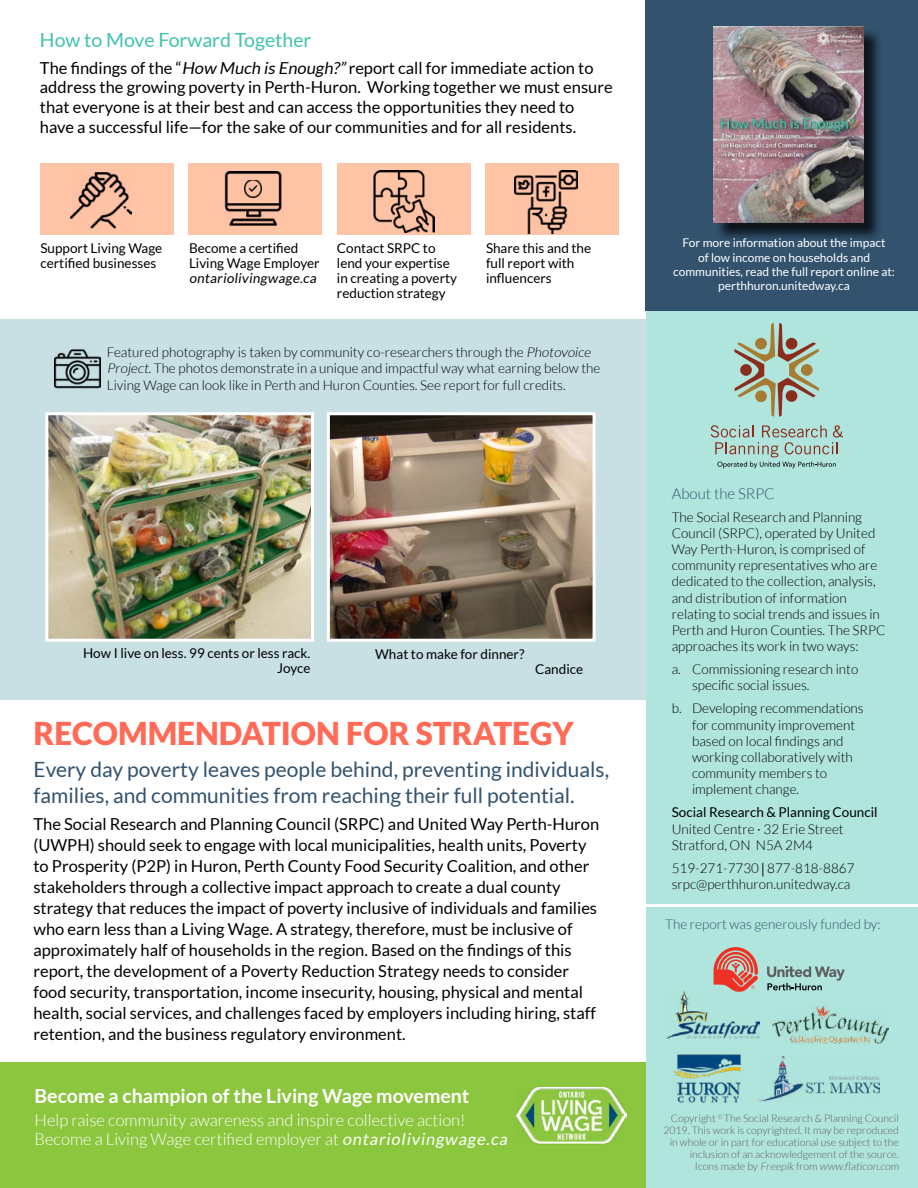
<style>
.page{position:relative;width:918px;height:1188px;background:#fff}
.page>*{position:absolute;margin:0;border:0;box-sizing:border-box;transform-origin:0 0}
.t1{font:900 31.5px "Lato";color:#ff6b57}
.t2{font:21px/25.2px "Lato";color:#32526e}
.t3{font:700 19.5px "Lato";color:#fff}
.t4{font:19.5px "Lato";color:#41c3ac}
.t5{font:16.5px/21px "Lato";color:#000}
.t6{font:300 16.5px/19.8px "Lato";color:#fff}
.t7{font:300 15px "Lato";color:#32526e}
.t8{font:300 13.5px/16.2px "Lato";color:#000}
.t9{font:13.5px/15px "Lato";color:#000}
.t10{font:300 13.5px "Lato";color:#32526e}
.t11{font:12px/14.4px "Lato";color:#fff;text-align:center}
.t12{font:300 10.5px/12px "Lato";color:#5f6062;text-align:right}
.s1{font-style:italic}
.s2{font-weight:400;font-style:italic}
.s3{font-weight:400}
.s4{font-family:"Avenir LT Std";font-weight:400}
</style>
<div class="page">
<div style="left:0;top:1063px;width:646px;height:125px;background:#8cc63f"></div>
<div style="left:0;top:319px;width:646px;height:381px;background:#c8e0e4"></div>
<div style="left:646px;top:0;width:272px;height:1188px;background:#afe5dc"></div>
<div style="left:646px;top:0;width:272px;height:310px;background:#32526e"></div>
<div style="left:715px;top:28px;width:168px;height:214px;background:#000;opacity:.75"></div>
<img style="left:713px;top:26px;width:151px;height:197px">
<hr style="left:641px;top:904px;width:277px;height:3px;background:#fff">
<img style="left:667px;top:991px;width:93px;height:47px">
<img style="left:773px;top:1007px;width:115px;height:36px">
<img style="left:673px;top:1054px;width:68px;height:49px">
<img style="left:516px;top:1088px;width:110px;height:56px">
<img style="left:519px;top:1089px;width:104px;height:53px">
<img style="left:331px;top:416px;width:261px;height:222px">
<div style="left:327px;top:412px;width:269px;height:230px;border:3px solid #fff"></div>
<div style="left:485px;top:163px;width:133px;height:71px;background:#ffc3a6"></div>
<div style="left:40px;top:163px;width:134px;height:71px;background:#ffc3a6"></div>
<div style="left:189px;top:163px;width:133px;height:71px;background:#ffc3a6"></div>
<div style="left:337px;top:163px;width:133px;height:71px;background:#ffc3a6"></div>
<img style="left:70px;top:172px;width:62px;height:57px">
<img style="left:373px;top:171px;width:62px;height:61px">
<img style="left:514px;top:171px;width:63px;height:63px">
<img style="left:224px;top:171px;width:60px;height:55px">
<img style="left:244px;top:180px;width:18px;height:17px">
<img style="left:54px;top:348px;width:46px;height:41px">
<img style="left:49px;top:416px;width:261px;height:222px">
<div style="left:45px;top:412px;width:269px;height:230px;border:3px solid #fff"></div>
<img style="left:759px;top:1057px;width:120px;height:44px">
<svg style="left:714px;top:947px;width:44px;height:46px"></svg>
<svg style="left:767px;top:967px;width:78px;height:23px"></svg>
<svg style="left:734px;top:323px;width:85px;height:94px"></svg>
<svg style="left:711px;top:425px;width:132px;height:44px"></svg>
<p class="t4" style="left:40px;top:29px;width:273px">How to Move Forward Together</p>
<p class="t5" style="left:40px;top:58px;width:574px;line-height:19.8px">The findings of the “<span class="s1">How Much is Enough?”</span> report call for immediate action to address the growing poverty in Perth-Huron. Working together we must ensure that everyone is at their best and can access the opportunities they need to have a successful life—for the sake of our communities and for all residents.</p>
<p class="t9" style="left:40px;top:241px;width:123px">Support Living Wage certified businesses</p>
<p class="t9" style="left:189px;top:241px;width:132px">Become a certified<br>Living Wage Employer ontariolivingwage.ca</p>
<p class="t9" style="left:337px;top:241px;width:122px">Contact SRPC to lend your expertise in creating a poverty reduction strategy</p>
<p class="t9" style="left:486px;top:241px;width:107px">Share this and the full report with influencers</p>
<p class="t8" style="left:107px;top:344px;width:495px">Featured photography is taken by community co-researchers through the <span class="s1">Photovoice<br>Project.</span>The photos demonstrate in a unique and impactful way what earning below the<br>Living Wage can look like in Perth and Huron Counties. See report for full credits.</p>
<p class="t9" style="left:83px;top:646px;width:229px;text-align:right">How I live on less. 99 cents or less rack.<br>Joyce</p>
<p class="t9" style="left:375px;top:646px;width:151px">What to make for dinner?</p>
<p class="t9" style="left:535px;top:661px;width:49px">Candice</p>
<h1 class="t1" style="left:33px;top:715px;width:542px">RECOMMENDATION FOR STRATEGY</h1>
<p class="t2" style="left:33px;top:757px;width:577px">Every day poverty leaves people behind, preventing individuals, families, and communities from reaching their full potential.</p>
<p class="t5" style="left:33px;top:814px;width:567px">The Social Research and Planning Council (SRPC) and United Way Perth-Huron (UWPH) should seek to engage with local municipalities, health units, Poverty to Prosperity (P2P) in Huron, Perth County Food Security Coalition, and other stakeholders through a collective impact approach to create a dual county strategy that reduces the impact of poverty inclusive of individuals and families who earn less than a Living Wage. A strategy, therefore, must be inclusive of approximately half of households in the region. Based on the findings of this report, the development of a Poverty Reduction Strategy needs to consider food security, transportation, income insecurity, housing, physical and mental health, social services, and challenges faced by employers including hiring, staff retention, and the business regulatory environment.</p>
<p class="t3" style="left:35px;top:1085px;width:436px">Become a champion of the Living Wage movement</p>
<p class="t6" style="left:35px;top:1110px;width:477px">Help raise community awareness and inspire collective action!<br>Become a Living Wage certified employer at <span class="s2">ontariolivingwage.ca</span></p>
<p class="t11" style="left:673px;top:236px;width:223px">For more information about the impact<br>of low income on households and communities, read the full report online at: perthhuron.unitedway.ca</p>
<p class="t7" style="left:672px;top:485px;width:105px">About the SRPC</p>
<p class="t8" style="left:672px;top:509px;width:215px">The Social Research and Planning Council (SRPC), operated by United Way Perth-Huron, is comprised of community representatives who are dedicated to the collection, analysis, and distribution of information relating to social trends and issues in Perth and Huron Counties. The SRPC approaches its work in two ways:</p>
<p class="t8" style="left:692px;top:661px;width:168px;text-indent:-20px">a. Commissioning research into specific social issues.</p>
<p class="t8" style="left:692px;top:700px;width:173px;text-indent:-20px">b. Developing recommendations for community improvement based on local findings and working collaboratively with community members to implement change.</p>
<p class="t8" style="left:672px;top:804px;width:207px"><span class="s3">Social Research &amp; Planning Council<br></span>United Centre <span class="s4">·</span> 32 Erie Street<br>Stratford, ON N5A 2M4</p>
<p class="t8" style="left:672px;top:860px;width:184px">519-271-7730 <span class="s4">|</span> 877-818-8867 srpc@perthhuron.unitedway.ca</p>
<p class="t10" style="left:665px;top:917px;width:217px">The report was generously funded by:</p>
<p class="t12" style="left:663px;top:1113px;width:239px">Copyright <sup>©</sup> The Social Research &amp; Planning Council 2019. This work is copyrighted. It may be reproduced in whole or in part for educational use subject to the inclusion of an acknowledgement of the source.<br>I co n s m a d e by <span class="s1">Freepik</span> f r o m <span class="s1">www.flaticon.com</span></p>
</div>
